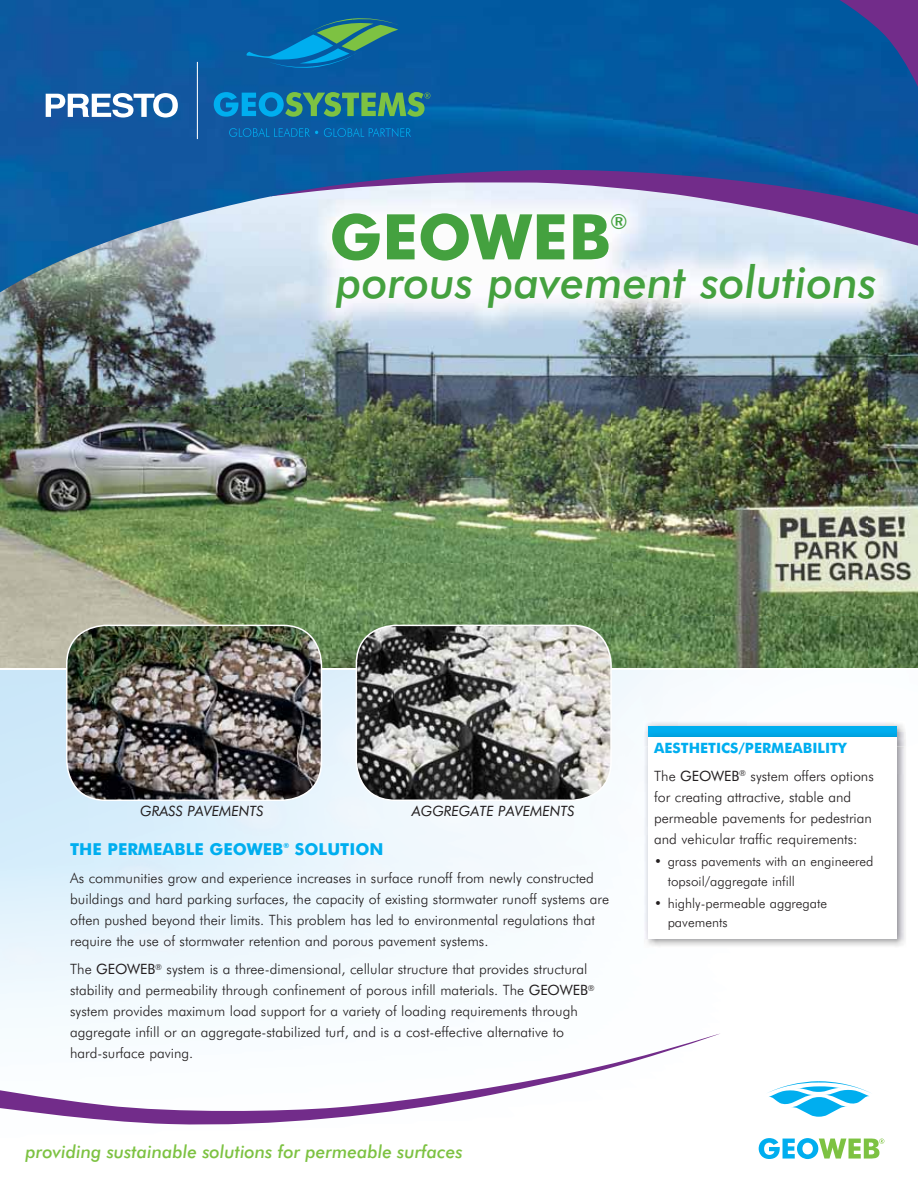
<style>
.page{position:relative;width:918px;height:1188px;background:#fff}
.page>*{position:absolute;margin:0;border:0;box-sizing:border-box;transform-origin:0 0}
.t1{font:700 63px "Futura BT";letter-spacing:-.005em;color:#44a13f}
.t2{font:italic 500 45px "Futura BT";color:#44a13f}
.t3{font:500 21px "Futura BT";color:#44a13f}
.t4{font:italic 500 18px "Futura BT";color:#7dc242}
.t5{font:700 16.5px "Futura BT";color:#00aeef}
.t6{font:300 14.25px/21px "Futura BT";color:#231f20}
.t7{font:700 14.25px/27.5px "Futura BT";color:#00aeef}
.t8{font:italic 14.25px "Futura BT";color:#231f20}
.t9{font:300 13.5px/19.5px "Futura BT";color:#231f20}
.t10{font:700 7.05px "Futura BT";color:#00aeef}
.s1{font-weight:400}
.s2{font-weight:300;color:#231f20}
.s3{font-weight:400;color:#231f20}
</style>
<div class="page">
<img style="left:0;top:670px;width:663px;height:350px">
<svg style="left:0;top:1033px;width:720px;height:92px"></svg>
<img style="left:0;top:292px;width:306px;height:376px">
<img style="left:867px;top:292px;width:51px;height:376px">
<img style="left:306px;top:339px;width:561px;height:329px">
<img style="left:302px;top:292px;width:604px;height:47px">
<img style="left:67px;top:625px;width:254px;height:175px;border-radius:39px">
<div style="left:66px;top:625px;width:256px;height:176px;border:2px solid #fff;border-radius:39px"></div>
<img style="left:356px;top:625px;width:255px;height:175px;border-radius:39px">
<div style="left:356px;top:625px;width:256px;height:176px;border:2px solid #fff;border-radius:39px"></div>
<svg style="left:768px;top:1081px;width:103px;height:36px"></svg>
<svg style="left:759px;top:1138px;width:125px;height:21px"></svg>
<img style="left:644px;top:721px;width:261px;height:11px">
<div style="left:648px;top:726px;width:249px;height:11px;background:#00aeef"></div>
<img style="left:644px;top:747px;width:261px;height:201px">
<img style="left:644px;top:732px;width:262px;height:15px">
<img style="left:648px;top:732px;width:249px;height:5px">
<div style="left:649px;top:737px;width:248px;height:202px;background:#fff"></div>
<img style="left:0;top:0;width:918px;height:292px">
<svg style="left:818px;top:0;width:100px;height:117px;background:#1e4c99"></svg>
<hr style="left:197px;top:62px;width:1px;height:77px;background:#fff">
<svg style="left:229px;top:128px;width:182px;height:9px;background:#086bb1"></svg>
<svg style="left:246px;top:17px;width:153px;height:52px;background:#16739e"></svg>
<svg style="left:214px;top:92px;width:216px;height:25px;background:#2f8e8e"></svg>
<svg style="left:46px;top:93px;width:132px;height:25px"></svg>
<h1 class="t1" style="left:329px;top:214px;width:283px">GEOWEB</h1>
<h3 class="t3" style="left:610px;top:214px;width:19px">®</h3>
<h2 class="t2" style="left:336px;top:263px;width:542px">porous pavement solutions</h2>
<p class="t8" style="left:140px;top:806px;width:125px">GRASS PAVEMENTS</p>
<p class="t8" style="left:412px;top:806px;width:164px">AGGREGATE PAVEMENTS</p>
<p class="t5" style="left:70px;top:844px;width:215px">THE PERMEABLE GEOWEB</p>
<p class="t10" style="left:283px;top:843px;width:7px">®</p>
<p class="t5" style="left:295px;top:844px;width:90px">SOLUTION</p>
<p class="t6" style="left:70px;top:868px;width:540px">As communities grow and experience increases in surface runoff from newly constructed buildings and hard parking surfaces, the capacity of existing stormwater runoff systems are often pushed beyond their limits. This problem has led to environmental regulations that require the use of stormwater retention and porous pavement systems.</p>
<p class="t6" style="left:70px;top:960px;width:526px">The <span class="s1">GEOWEB</span><sup>®</sup> system is a three-dimensional, cellular structure that provides structural stability and permeability through confinement of porous infill materials. The <span class="s1">GEOWEB</span><sup>® </sup>system provides maximum load support for a variety of loading requirements through aggregate infill or an aggregate-stabilized turf, and is a cost-effective alternative to hard-surface paving.</p>
<p class="t4" style="left:26px;top:1144px;width:439px">providing sustainable solutions for permeable surfaces</p>
<p class="t7" style="left:654px;top:736px;width:221px">AESTHETICS/PERMEABILITY<br><span class="s2">The</span> <span class="s3">GEOWEB</span><sup>®</sup> <span class="s2">system offers options</span></p>
<p class="t6" style="left:654px;top:787px;width:219px">for creating attractive, stable and permeable pavements for pedestrian and vehicular traffic requirements:</p>
<p class="t9" style="left:668px;top:853px;width:207px;text-indent:-14px">• grass pavements with an engineered topsoil/aggregate infill</p>
<p class="t9" style="left:668px;top:894px;width:161px;text-indent:-14px">• highly-permeable aggregate pavements</p>
</div>
